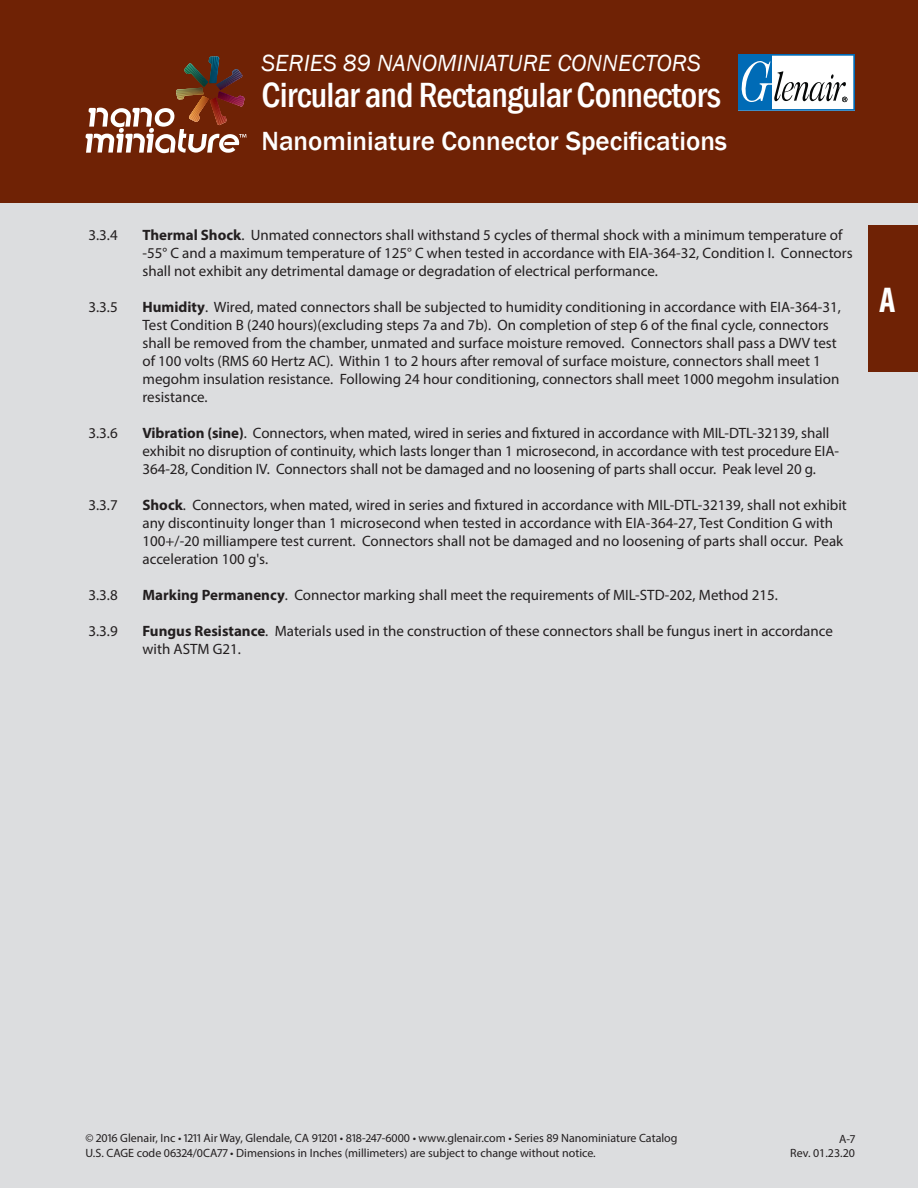
<style>
.page{position:relative;width:918px;height:1188px;background:#fff}
.page>*{position:absolute;margin:0;border:0;box-sizing:border-box;transform-origin:0 0}
.t1{font:500 condensed 36px "Franklin Gothic";letter-spacing:-.02em;color:#fff}
.t2{font:700 condensed 36px "Myriad Pro";color:#fff}
.t3{font:500 27px "Franklin Gothic";color:#fff}
.t4{font:italic 24px "Franklin Gothic";color:#fff}
.t5{font:15px/18px "Myriad Pro";color:#231f20}
.t6{font:12px "Myriad Pro";color:#231f20}
.s1{font-weight:700}
</style>
<div class="page">
<div style="left:1px;top:0;width:917px;height:1188px;background:#dcdddf"></div>
<div style="left:0;top:0;width:918px;height:202px;background:#6f2205"></div>
<svg style="left:738px;top:54px;width:117px;height:57px;background:#9fbfd6"></svg>
<div style="left:868px;top:225px;width:50px;height:147px;background:#6f2205"></div>
<svg style="left:86px;top:57px;width:160px;height:96px"></svg>
<h3 class="t4" style="left:261px;top:48px;width:441px">SERIES 89 NANOMINIATURE CONNECTORS</h3>
<h1 class="t1" style="left:261px;top:71px;width:461px">Circular and Rectangular Connectors</h1>
<h2 class="t3" style="left:261px;top:125px;width:467px">Nanominiature Connector Specifications</h2>
<p class="t5" style="left:88px;top:226px;width:31px">3.3.4</p>
<p class="t5" style="left:142px;top:226px;width:712px"><span class="s1">Thermal Shock</span>. Unmated connectors shall withstand 5 cycles of thermal shock with a minimum temperature of -55° C and a maximum temperature of 125° C when tested in accordance with EIA-364-32, Condition I. Connectors shall not exhibit any detrimental damage or degradation of electrical performance.</p>
<p class="t5" style="left:88px;top:298px;width:31px">3.3.5</p>
<p class="t5" style="left:142px;top:298px;width:700px"><span class="s1">Humidity</span>. Wired, mated connectors shall be subjected to humidity conditioning in accordance with EIA-364-31, Test Condition B (240 hours)(excluding steps 7a and 7b). On completion of step 6 of the final cycle, connectors shall be removed from the chamber, unmated and surface moisture removed. Connectors shall pass a DWV test of 100 volts (RMS 60 Hertz AC). Within 1 to 2 hours after removal of surface moisture, connectors shall meet 1 megohm insulation resistance. Following 24 hour conditioning, connectors shall meet 1000 megohm insulation resistance.</p>
<p class="t5" style="left:88px;top:424px;width:31px">3.3.6</p>
<p class="t5" style="left:142px;top:424px;width:698px"><span class="s1">Vibration (sine)</span>. Connectors, when mated, wired in series and fixtured in accordance with MIL-DTL-32139, shall exhibit no disruption of continuity, which lasts longer than 1 microsecond, in accordance with test procedure EIA-<br>364-28, Condition IV. Connectors shall not be damaged and no loosening of parts shall occur. Peak level 20 g.</p>
<p class="t5" style="left:88px;top:496px;width:31px">3.3.7</p>
<p class="t5" style="left:142px;top:496px;width:706px"><span class="s1">Shock</span>. Connectors, when mated, wired in series and fixtured in accordance with MIL-DTL-32139, shall not exhibit any discontinuity longer than 1 microsecond when tested in accordance with EIA-364-27, Test Condition G with 100+/-20 milliampere test current. Connectors shall not be damaged and no loosening of parts shall occur. Peak acceleration 100 g's.</p>
<p class="t5" style="left:88px;top:586px;width:31px">3.3.8</p>
<p class="t5" style="left:142px;top:586px;width:637px"><span class="s1">Marking Permanency</span>. Connector marking shall meet the requirements of MIL-STD-202, Method 215.</p>
<p class="t5" style="left:88px;top:622px;width:31px">3.3.9</p>
<p class="t5" style="left:142px;top:622px;width:692px"><span class="s1">Fungus Resistance</span>. Materials used in the construction of these connectors shall be fungus inert in accordance with ASTM G21.</p>
<h1 class="t2" style="left:879px;top:278px;width:18px">A</h1>
<p class="t6" style="left:86px;top:1131px;width:594px">© 2016 Glenair, Inc • 1211 Air Way, Glendale, CA 91201 • 818-247-6000 • www.glenair.com • Series 89 Nanominiature Catalog</p>
<p class="t6" style="left:839px;top:1132px;width:17px">A-7</p>
<p class="t6" style="left:86px;top:1146px;width:512px">U.S. CAGE code 06324/0CA77 • Dimensions in Inches (millimeters) are subject to change without notice.</p>
<p class="t6" style="left:790px;top:1146px;width:66px">Rev. 01.23.20</p>
</div>
